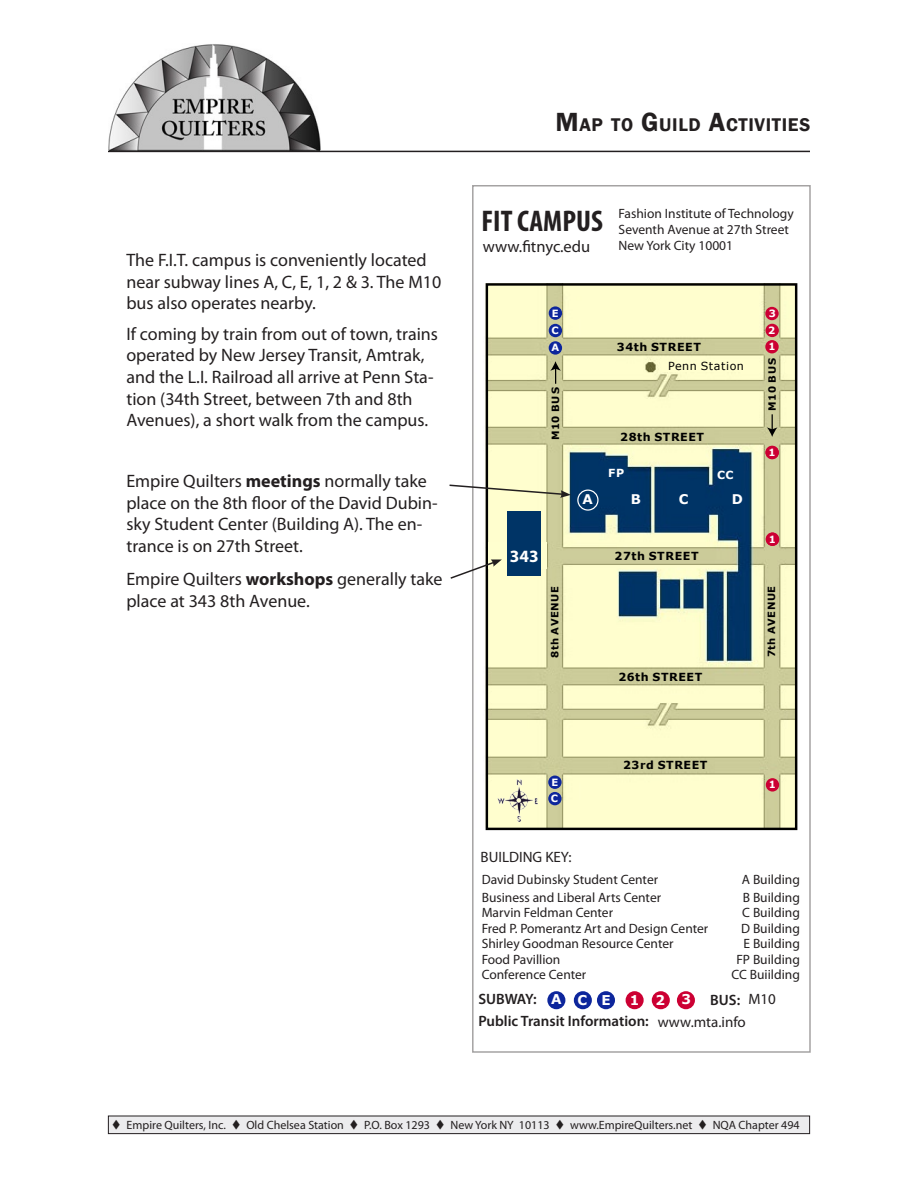
<style>
.page{position:relative;width:918px;height:1188px;background:#fff}
.page>*{position:absolute;margin:0;border:0;box-sizing:border-box;transform-origin:0 0}
.t1{font:700 condensed 30px "Myriad Pro";color:#231f20}
.t2{font:600 18.9px "Franklin Gothic";letter-spacing:.035em;color:#231f20}
.t3{font:18px/21.6px "Myriad Pro";color:#231f20}
.t4{font:700 17.25px "Myriad Pro";color:#fff}
.t5{font:16.5px "Myriad Pro";color:#231f20}
.t6{font:600 15px/21.8px "Myriad Pro";color:#231f20}
.t7{font:15px "Myriad Pro";color:#231f20}
.t8{font:13.5px/16.2px "Myriad Pro";color:#231f20}
.t9{font:700 13.5px "Verdana";color:#fff}
.t10{font:700 13.35px "Verdana";color:#fff}
.t11{font:12px "Myriad Pro";color:#231f20}
.t12{font:700 11.1px "Verdana";letter-spacing:.05em;color:#000}
.t13{font:11.1px "Verdana";letter-spacing:.05em;color:#000}
.t14{font:700 11.1px "Verdana";color:#fff}
.t15{font:700 10.05px "Verdana";letter-spacing:.05em;color:#000}
.t16{font:700 10.05px "Verdana";color:#fff}
.s1{font-weight:700}
.s2{font-size:27px}
.s3{font-family:"Verdana";font-weight:700;font-size:13.5px;color:#fff}
.s4{font-weight:400}
</style>
<div class="page">
<hr style="left:108px;top:151px;width:702px;height:1px;background:#231f20">
<img style="left:108px;top:44px;width:213px;height:107px">
<div style="left:108px;top:1116px;width:702px;height:18px;background:#ececee"></div>
<div style="left:108px;top:1116px;width:702px;height:18px;border:1px solid #231f20"></div>
<div style="left:547px;top:991px;width:18px;height:18px;background:#0d269c;border-radius:50%"></div>
<div style="left:626px;top:991px;width:18px;height:18px;background:#c03;border-radius:50%"></div>
<div style="left:652px;top:991px;width:18px;height:18px;background:#c03;border-radius:50%"></div>
<div style="left:677px;top:991px;width:18px;height:18px;background:#c03;border-radius:50%"></div>
<div style="left:574px;top:991px;width:18px;height:18px;background:#0d269c;border-radius:50%"></div>
<div style="left:597px;top:991px;width:18px;height:18px;background:#0d269c;border-radius:50%"></div>
<img style="left:485px;top:284px;width:309px;height:544px">
<div style="left:486px;top:283px;width:311px;height:547px;border:2px solid #000"></div>
<div style="left:549px;top:341px;width:13px;height:14px;background:#0d269c;border-radius:50%"></div>
<div style="left:549px;top:324px;width:13px;height:13px;background:#0d269c;border-radius:50%"></div>
<div style="left:549px;top:306px;width:13px;height:14px;background:#0d269c;border-radius:50%"></div>
<div style="left:548px;top:776px;width:14px;height:13px;background:#0d269c;border-radius:50%"></div>
<div style="left:765px;top:340px;width:14px;height:13px;background:#c03;border-radius:50%"></div>
<div style="left:766px;top:324px;width:13px;height:13px;background:#c03;border-radius:50%"></div>
<div style="left:765px;top:307px;width:14px;height:13px;background:#c03;border-radius:50%"></div>
<div style="left:765px;top:446px;width:14px;height:13px;background:#c03;border-radius:50%"></div>
<div style="left:766px;top:778px;width:13px;height:14px;background:#c03;border-radius:50%"></div>
<div style="left:766px;top:533px;width:13px;height:13px;background:#c03;border-radius:50%"></div>
<svg style="left:550px;top:361px;width:11px;height:23px"></svg>
<svg style="left:767px;top:414px;width:10px;height:23px"></svg>
<div style="left:548px;top:792px;width:14px;height:13px;background:#0d269c;border-radius:50%"></div>
<svg style="left:547px;top:544px;width:1px;height:23px"></svg>
<div style="left:577px;top:490px;width:22px;height:21px;border:1px solid #fff;border-radius:50%"></div>
<div style="left:488px;top:542px;width:59px;height:27px;background:#ffffcf"></div>
<div style="left:507px;top:511px;width:34px;height:65px;background:#003466"></div>
<img style="left:497px;top:777px;width:46px;height:47px">
<div style="left:472px;top:185px;width:339px;height:868px;border:2px solid #a5a3a3"></div>
<svg style="left:449px;top:484px;width:122px;height:14px"></svg>
<svg style="left:450px;top:560px;width:52px;height:20px"></svg>
<p class="t3" style="left:126px;top:249px;width:316px">The F.I.T. campus is conveniently located near subway lines A, C, E, 1, 2 &amp; 3. The M10 bus also operates nearby.</p>
<p class="t3" style="left:126px;top:323px;width:313px">If coming by train from out of town, trains operated by New Jersey Transit, Amtrak, and the L.I. Railroad all arrive at Penn Sta&shy;tion (34th Street, between 7th and 8th Avenues), a short walk from the campus.</p>
<p class="t3" style="left:126px;top:470px;width:313px">Empire Quilters <span class="s1">meetings</span> normally take place on the 8th floor of the David Dubin&shy;sky Student Center (Building A). The en&shy;trance is on 27th Street.</p>
<p class="t3" style="left:126px;top:568px;width:318px">Empire Quilters <span class="s1">workshops</span> generally take place at 343 8th Avenue.</p>
<p class="t2" style="left:556px;top:113px;width:256px"><span class="s2">M</span>AP TO <span class="s2">G</span>UILD <span class="s2">A</span>CTIVITIES</p>
<h1 class="t1" style="left:482px;top:203px;width:123px">FIT CAMPUS</h1>
<p class="t5" style="left:483px;top:236px;width:109px">www.fitnyc.edu</p>
<p class="t8" style="left:619px;top:205px;width:177px">Fashion Institute of Technology<br>Seventh Avenue at 27th Street<br>New York City 10001</p>
<p class="t16" style="left:552px;top:307px;width:8px">E</p>
<p class="t16" style="left:769px;top:307px;width:9px">3</p>
<p class="t16" style="left:552px;top:324px;width:9px">C</p>
<p class="t16" style="left:768px;top:324px;width:9px">2</p>
<p class="t16" style="left:552px;top:341px;width:9px">A</p>
<p class="t12" style="left:617px;top:339px;width:85px">34th STREET</p>
<p class="t16" style="left:768px;top:340px;width:9px">1</p>
<p class="t15" style="left:549px;top:440px;width:55px;rotate:-90deg">M10 BUS</p>
<p class="t13" style="left:668px;top:359px;width:77px">Penn Station</p>
<p class="t12" style="left:620px;top:430px;width:85px">28th STREET</p>
<p class="t15" style="left:766px;top:411px;width:55px;rotate:-90deg">M10 BUS</p>
<p class="t16" style="left:769px;top:446px;width:9px">1</p>
<p class="t14" style="left:608px;top:466px;width:17px">FP</p>
<p class="t14" style="left:717px;top:468px;width:18px">CC</p>
<p class="t4" style="left:510px;top:545px;width:30px">343</p>
<p class="t10" style="left:583px;top:491px;width:12px">A</p>
<p class="t10" style="left:631px;top:491px;width:12px">B</p>
<p class="t10" style="left:679px;top:491px;width:11px">C</p>
<p class="t10" style="left:732px;top:491px;width:13px">D</p>
<p class="t12" style="left:615px;top:549px;width:85px">27th STREET</p>
<p class="t16" style="left:769px;top:533px;width:9px">1</p>
<p class="t15" style="left:548px;top:658px;width:73px;rotate:-90deg">8th AVENUE</p>
<p class="t15" style="left:765px;top:657px;width:73px;rotate:-90deg">7th AVENUE</p>
<p class="t12" style="left:618px;top:670px;width:85px">26th STREET</p>
<p class="t16" style="left:551px;top:776px;width:8px">E</p>
<p class="t16" style="left:551px;top:792px;width:9px">C</p>
<p class="t12" style="left:623px;top:758px;width:86px">23rd STREET</p>
<p class="t16" style="left:769px;top:778px;width:9px">1</p>
<p class="t7" style="left:481px;top:848px;width:93px">BUILDING KEY:</p>
<p class="t8" style="left:482px;top:871px;width:178px">David Dubinsky Student Center</p>
<p class="t8" style="left:742px;top:871px;width:60px">A Building</p>
<p class="t8" style="left:482px;top:889px;width:181px">Business and Liberal Arts Center</p>
<p class="t8" style="left:743px;top:889px;width:59px">B Building</p>
<p class="t8" style="left:482px;top:904px;width:133px">Marvin Feldman Center</p>
<p class="t8" style="left:742px;top:904px;width:59px">C Building</p>
<p class="t8" style="left:482px;top:920px;width:228px">Fred P. Pomerantz Art and Design Center</p>
<p class="t8" style="left:741px;top:920px;width:60px">D Building</p>
<p class="t8" style="left:482px;top:935px;width:193px">Shirley Goodman Resource Center</p>
<p class="t8" style="left:744px;top:935px;width:58px">E Building</p>
<p class="t8" style="left:482px;top:951px;width:80px">Food Pavillion</p>
<p class="t8" style="left:736px;top:951px;width:65px">FP Building</p>
<p class="t8" style="left:482px;top:966px;width:106px">Conference Center</p>
<p class="t8" style="left:732px;top:966px;width:70px">CC Buiilding</p>
<p class="t6" style="left:478px;top:988px;width:134px">SUBWAY: <span class="s3">A C E</span></p>
<p class="t9" style="left:630px;top:991px;width:63px">123</p>
<p class="t6" style="left:478px;top:988px;width:299px;text-indent:232px">BUS: <span class="s4">M10<br></span>Public Transit Information: <span class="s4">www.mta.info</span></p>
<p class="t11" style="left:112px;top:1118px;width:689px">▼ Empire Quilters, Inc. ▼ Old Chelsea Station ▼ P.O. Box 1293 ▼ New York NY 10113 ▼ www.EmpireQuilters.net ▼ NQA Chapter 494</p>
</div>
